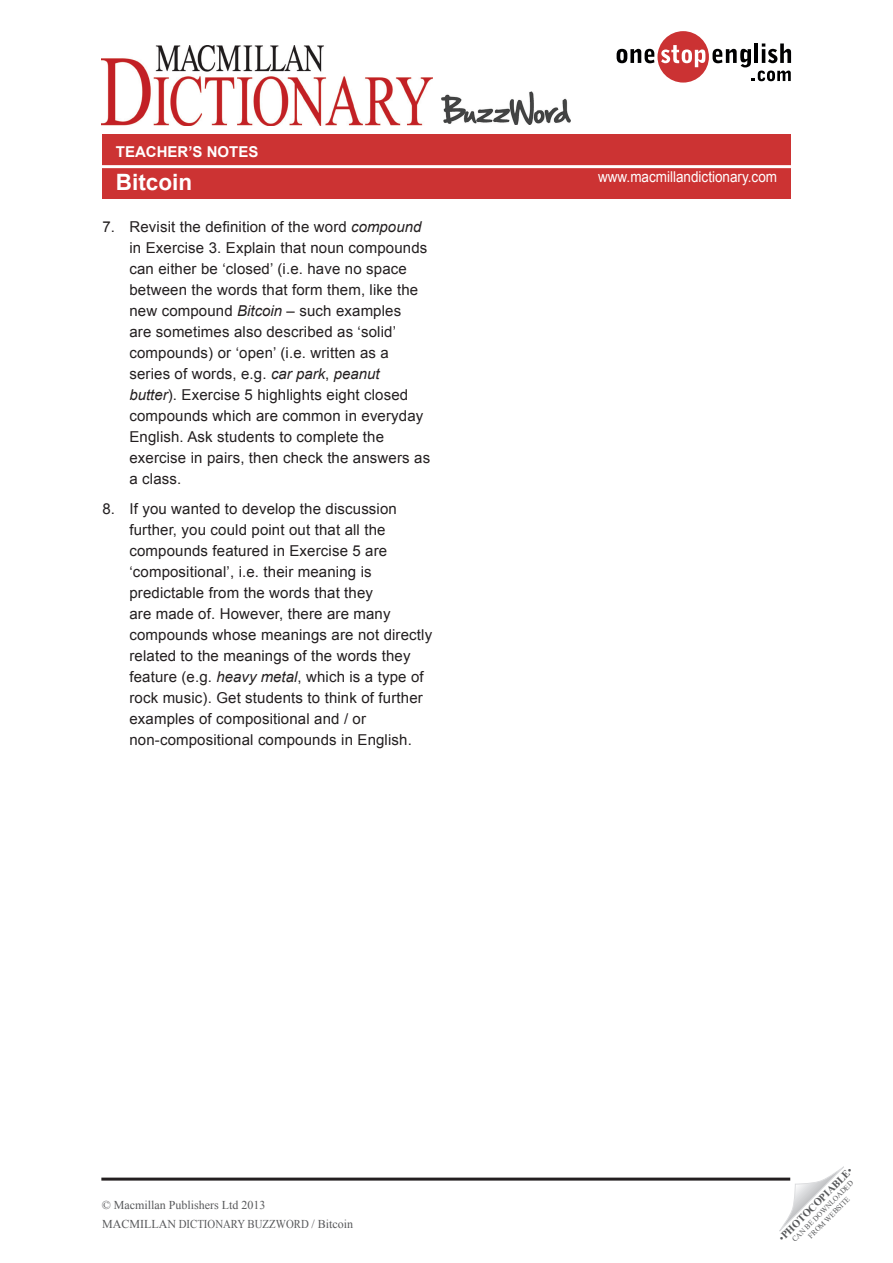
<style>
.page{position:relative;width:893px;height:1263px;background:#fff}
.page>*{position:absolute;margin:0;border:0;box-sizing:border-box;transform-origin:0 0}
.t1{font:700 22.5px "Arial";color:#fff}
.Gap_fill_text{font:15px/21px "Arial";letter-spacing:.01em;color:#231f20}
.TG_notes{font:15px "Arial";color:#fff;scale:.9 1}
.Gap_fill_text-2{font:700 15px "Arial";color:#fff}
.t2{font:12px "Times New Roman";color:#57585a}
.t3{font:700 10.5px "Times New Roman";color:#57585a}
.t4{font:7.5px "Times New Roman";color:#57585a}
.s1{font-style:italic}
.s2{font-weight:400}
</style>
<div class="page">
<svg style="left:617px;top:31px;width:174px;height:52px"></svg>
<div style="left:102px;top:134px;width:689px;height:65px;background:#c33"></div>
<svg style="left:779px;top:1167px;width:65px;height:64px"></svg>
<img style="left:101px;top:46px;width:331px;height:79px">
<hr style="left:101px;top:1177px;width:689px;height:3px;background:#231f20">
<img style="left:442px;top:92px;width:128px;height:33px">
<hr style="left:101px;top:165px;width:690px;height:3px;background:#fff">
<p class="Gap_fill_text-2" style="left:116px;top:141px;width:144px">TEACHER’S NOTES</p>
<p class="t1" style="left:116px;top:167px;width:78px">Bitcoin</p>
<p class="Gap_fill_text" style="left:129px;top:216px;width:302px;text-indent:-27px">7. Revisit the definition of the word <span class="s1">compound </span>in Exercise 3. Explain that noun compounds can either be ‘closed’ (i.e. have no space between the words that form them, like the new compound <span class="s1">Bitcoin</span> – such examples<br>are sometimes also described as ‘solid’ compounds) or ‘open’ (i.e. written as a series of words, e.g. <span class="s1">car park</span>, <span class="s1">peanut butter</span>). Exercise 5 highlights eight closed compounds which are common in everyday English. Ask students to complete the exercise in pairs, then check the answers as a class.</p>
<p class="Gap_fill_text" style="left:129px;top:498px;width:304px;text-indent:-27px">8. If you wanted to develop the discussion further, you could point out that all the compounds featured in Exercise 5 are ‘compositional’, i.e. their meaning is predictable from the words that they<br>are made of. However, there are many compounds whose meanings are not directly related to the meanings of the words they feature (e.g. <span class="s1">heavy metal</span>, which is a type of rock music). Get students to think of further examples of compositional and / or non-compositional compounds in English.</p>
<p class="TG_notes" style="left:598px;top:167px;width:200px">www.macmillandictionary.com</p>
<p class="t2" style="left:102px;top:1197px;width:165px">© Macmillan Publishers Ltd 2013</p>
<p class="t2" style="left:102px;top:1215px;width:253px">MACMILLAN DICTIONARY BUZZWORD / Bitcoin</p>
<p class="t3" style="left:775px;top:1234px;width:101px;rotate:-45deg"><span class="s2">•</span>PHOTOCOPIABLE<span class="s2">•</span></p>
<p class="t4" style="left:790px;top:1237px;width:85px;rotate:-45deg">CAN BE DOWNLOADED</p>
<p class="t4" style="left:806px;top:1233px;width:57px;rotate:-45deg">FROM WEBSITE</p>
</div>
